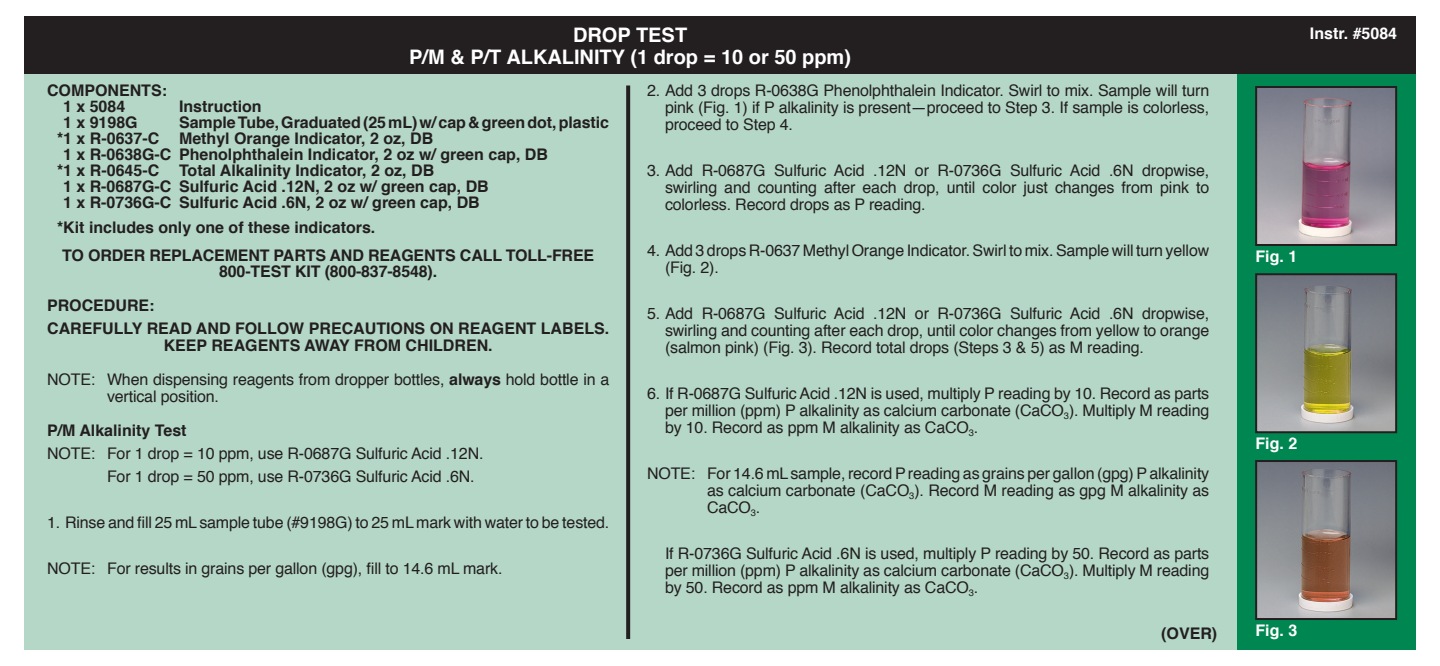
<style>
.page{position:relative;width:1440px;height:666px;background:#fff}
.page>*{position:absolute;margin:0;border:0;box-sizing:border-box;transform-origin:0 0}
.B_-Head_2{font:700 20px "Helvetica";color:#fff}
.A_-Head{font:700 20px "Helvetica";color:#fff}
.H_-Step{font:16px/17px "Helvetica";letter-spacing:-.01em;color:#231f20;text-align:justify}
.I_-Note{font:16px/17px "Helvetica";letter-spacing:-.01em;color:#231f20}
.D_-Component{font:700 16px "Helvetica";color:#231f20}
.E_-Reorder{font:700 16px/16px "Helvetica";letter-spacing:-.01em;color:#231f20;text-align:center}
.G_-Read_Label{font:700 16px "Helvetica";color:#231f20}
.C_-Component_Hd{font:700 16px "Helvetica";color:#231f20}
.G2-Keep_Away{font:700 16px "Helvetica";color:#231f20}
.F2-Step_Hd{font:700 16px "Helvetica";color:#231f20}
.F2-Step_Hd-2{font:700 16px "Helvetica";color:#fff}
.K_-Ins__No{font:700 16px "Helvetica";color:#fff}
.F_-Procedure{font:700 16px "Helvetica";color:#231f20}
.K_-Ins__No-2{font:700 16px "Helvetica";color:#231f20}
.s1{font-weight:700}
</style>
<div class="page">
<div style="left:1236px;top:74px;width:180px;height:576px;background:#008751"></div>
<div style="left:24px;top:74px;width:1212px;height:576px;background:#b4d7c7"></div>
<div style="left:24px;top:16px;width:1392px;height:58px;background:#231f20"></div>
<img style="left:1258px;top:89px;width:136px;height:154px">
<div style="left:1255px;top:86px;width:142px;height:160px;border:2px solid #231f20"></div>
<img style="left:1258px;top:276px;width:136px;height:154px">
<div style="left:1255px;top:273px;width:142px;height:160px;border:2px solid #231f20"></div>
<img style="left:1258px;top:463px;width:136px;height:154px">
<div style="left:1255px;top:460px;width:142px;height:160px;border:2px solid #231f20"></div>
<svg style="left:626px;top:86px;width:4px;height:553px;fill:#231f20"></svg>
<p class="A_-Head" style="left:573px;top:19px;width:116px">DROP TEST</p>
<p class="B_-Head_2" style="left:409px;top:41px;width:443px">P/M &amp; P/T ALKALINITY (1 drop = 10 or 50 ppm)</p>
<p class="H_-Step" style="left:665px;top:82px;width:546px;text-indent:-18px">2. Add 3 drops R-0638G Phenolphthalein Indicator. Swirl to mix. Sample will turn pink (Fig. 1) if P alkalinity is present—proceed to Step 3. If sample is colorless, proceed to Step 4.</p>
<p class="H_-Step" style="left:665px;top:162px;width:546px;text-indent:-18px">3. Add R-0687G Sulfuric Acid .12N or R-0736G Sulfuric Acid .6N dropwise, swirling and counting after each drop, until color just changes from pink to colorless. Record drops as P reading.</p>
<p class="H_-Step" style="left:665px;top:242px;width:546px;text-indent:-18px">4. Add 3 drops R-0637 Methyl Orange Indicator. Swirl to mix. Sample will turn yellow (Fig. 2).</p>
<p class="H_-Step" style="left:665px;top:305px;width:546px;text-indent:-18px">5. Add R-0687G Sulfuric Acid .12N or R-0736G Sulfuric Acid .6N dropwise, swirling and counting after each drop, until color changes from yellow to orange (salmon pink) (Fig. 3). Record total drops (Steps 3 &amp; 5) as M reading.</p>
<p class="H_-Step" style="left:665px;top:385px;width:546px;text-indent:-18px">6. If R-0687G Sulfuric Acid .12N is used, multiply P reading by 10. Record as parts per million (ppm) P alkalinity as calcium carbonate (CaCO<sub>3</sub>). Multiply M reading by 10. Record as ppm M alkalinity as CaCO<sub>3</sub>.</p>
<p class="I_-Note" style="left:707px;top:465px;width:504px;text-align:justify;text-indent:-60px">NOTE: For 14.6 mLsample, record Preading as grains per gallon (gpg) Palkalinity as calcium carbonate (CaCO<sub>3</sub>). Record M reading as gpg M alkalinity as CaCO<sub>3</sub>.</p>
<p class="H_-Step" style="left:665px;top:545px;width:546px">If R-0736G Sulfuric Acid .6N is used, multiply P reading by 50. Record as parts per million (ppm) P alkalinity as calcium carbonate (CaCO<sub>3</sub>). Multiply M reading by 50. Record as ppm M alkalinity as CaCO<sub>3</sub>.</p>
<p class="C_-Component_Hd" style="left:47px;top:77px;width:121px">COMPONENTS:</p>
<p class="D_-Component" style="left:63px;top:93px;width:64px">1 x 5084</p>
<p class="D_-Component" style="left:179px;top:93px;width:84px">Instruction</p>
<p class="D_-Component" style="left:63px;top:109px;width:76px">1 x 9198G</p>
<p class="D_-Component" style="left:179px;top:109px;width:432px">Sample Tube, Graduated (25 mL) w/ cap &amp; green dot, plastic</p>
<p class="D_-Component" style="left:57px;top:125px;width:378px">*1 x R-0637-C Methyl Orange Indicator, 2 oz, DB</p>
<p class="D_-Component" style="left:63px;top:141px;width:486px">1 x R-0638G-C Phenolphthalein Indicator, 2 oz w/ green cap, DB</p>
<p class="D_-Component" style="left:57px;top:157px;width:379px">*1 x R-0645-C Total Alkalinity Indicator, 2 oz, DB</p>
<p class="D_-Component" style="left:63px;top:173px;width:427px">1 x R-0687G-C Sulfuric Acid .12N, 2 oz w/ green cap, DB</p>
<p class="D_-Component" style="left:63px;top:189px;width:418px">1 x R-0736G-C Sulfuric Acid .6N, 2 oz w/ green cap, DB</p>
<p class="C_-Component_Hd" style="left:57px;top:214px;width:320px">*Kit includes only one of these indicators.</p>
<p class="E_-Reorder" style="left:62px;top:247px;width:534px">TO ORDER REPLACEMENT PARTS AND REAGENTS CALL TOLL-FREE<br>800-TEST KIT (800-837-8548).</p>
<p class="F_-Procedure" style="left:47px;top:292px;width:109px">PROCEDURE:</p>
<p class="G_-Read_Label" style="left:47px;top:315px;width:564px">CAREFULLY READ AND FOLLOW PRECAUTIONS ON REAGENT LABELS.</p>
<p class="G2-Keep_Away" style="left:164px;top:332px;width:330px">KEEP REAGENTS AWAY FROM CHILDREN.</p>
<p class="I_-Note" style="left:107px;top:371px;width:504px;text-indent:-60px">NOTE: When dispensing reagents from dropper bottles, <span class="s1">always</span> hold bottle in a vertical position.</p>
<p class="F2-Step_Hd" style="left:47px;top:417px;width:141px">P/M Alkalinity Test</p>
<p class="I_-Note" style="left:47px;top:445px;width:438px">NOTE: For 1 drop = 10 ppm, use R-0687G Sulfuric Acid .12N.</p>
<p class="I_-Note" style="left:107px;top:468px;width:369px">For 1 drop = 50 ppm, use R-0736G Sulfuric Acid .6N.</p>
<p class="H_-Step" style="left:47px;top:514px;width:564px">1. Rinse and fill 25 mLsample tube (#9198G) to 25 mLmark with water to be tested.</p>
<p class="I_-Note" style="left:47px;top:560px;width:457px">NOTE: For results in grains per gallon (gpg), fill to 14.6 mL mark.</p>
<p class="K_-Ins__No-2" style="left:1161px;top:620px;width:57px">(OVER)</p>
<p class="K_-Ins__No" style="left:1310px;top:20px;width:89px">Instr. #5084</p>
<p class="F2-Step_Hd-2" style="left:1255px;top:243px;width:43px">Fig. 1</p>
<p class="F2-Step_Hd-2" style="left:1255px;top:430px;width:43px">Fig. 2</p>
<p class="F2-Step_Hd-2" style="left:1255px;top:617px;width:43px">Fig. 3</p>
</div>
